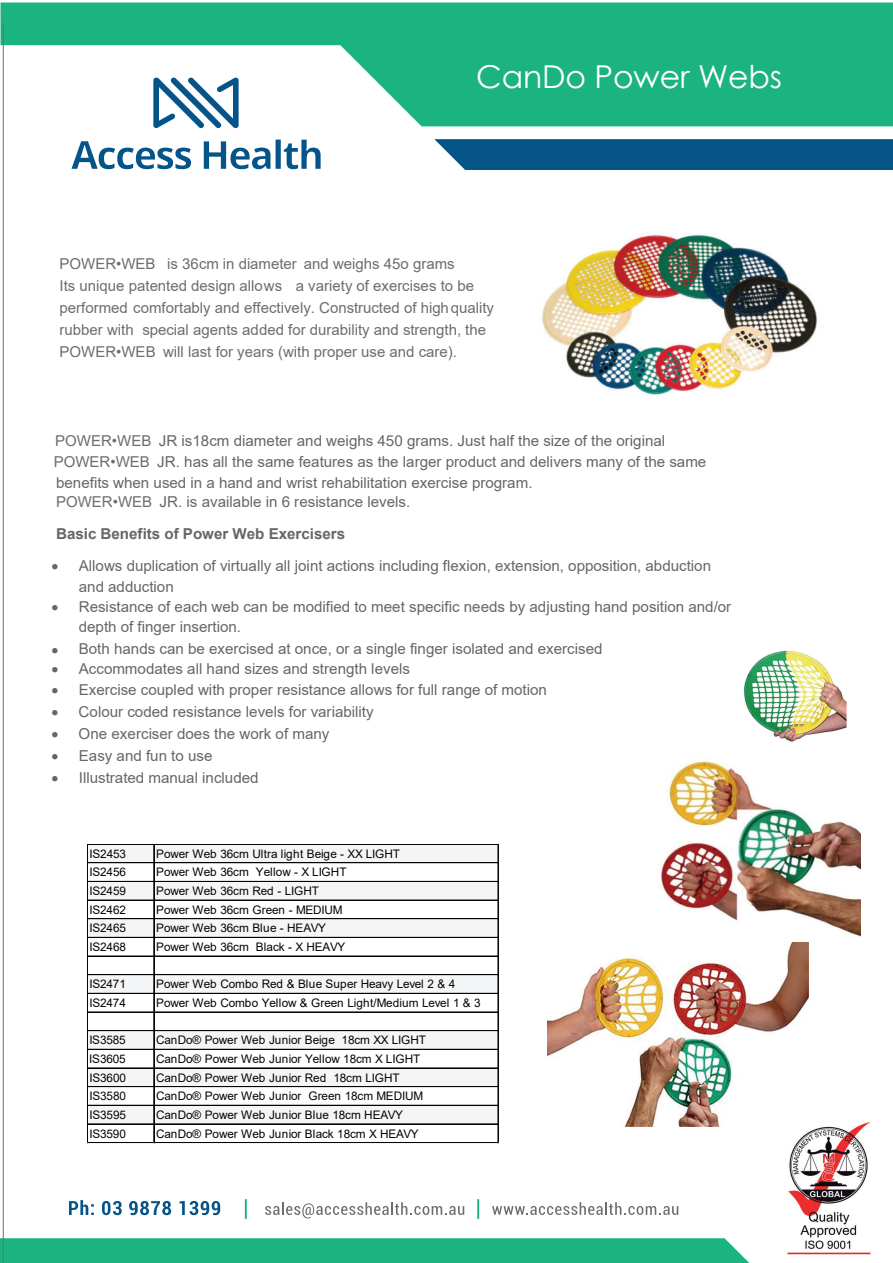
<style>
.page{position:relative;width:893px;height:1263px;background:#fff}
.page>*{position:absolute;margin:0;border:0;box-sizing:border-box;transform-origin:0 0}
.t1{font:31.5px "Century Gothic";letter-spacing:-.005em;color:#fff}
.t2{font:15px/22px "Arial";color:#646669}
.t3{font:15px/21.9px "Arial";color:#6c6d70}
.t4{font:11.85px "Arial";letter-spacing:-.015em;color:#040503}
.s1{color:#6c6d70}
.s2{font-weight:700}
</style>
<div class="page">
<svg style="left:1px;top:3px;width:892px;height:123px;fill:#1bb481"></svg>
<div style="left:434px;top:139px;width:459px;height:31px;background:#045389"></div>
<svg style="left:71px;top:78px;width:250px;height:91px"></svg>
<img style="left:547px;top:942px;width:261px;height:184px">
<img style="left:661px;top:761px;width:199px;height:176px">
<img style="left:744px;top:650px;width:103px;height:92px">
<img style="left:786px;top:1122px;width:85px;height:133px">
<div style="left:0;top:1238px;width:750px;height:25px;background:#1bb481"></div>
<svg style="left:69px;top:1200px;width:25px;height:15px"></svg>
<svg style="left:102px;top:1201px;width:20px;height:14px"></svg>
<svg style="left:129px;top:1201px;width:42px;height:14px"></svg>
<svg style="left:180px;top:1201px;width:40px;height:14px"></svg>
<svg style="left:265px;top:1202px;width:199px;height:16px"></svg>
<svg style="left:492px;top:1202px;width:186px;height:13px"></svg>
<hr style="left:245px;top:1199px;width:2px;height:20px;background:#1bb481">
<hr style="left:477px;top:1199px;width:2px;height:20px;background:#1bb481">
<img style="left:542px;top:233px;width:275px;height:163px">
<div style="left:87px;top:845px;width:411px;height:18px;background:#f4f5f6"></div>
<div style="left:87px;top:881px;width:411px;height:20px;background:#f4f5f6"></div>
<div style="left:87px;top:919px;width:411px;height:19px;background:#f4f5f6"></div>
<div style="left:87px;top:975px;width:411px;height:19px;background:#f4f5f6"></div>
<div style="left:87px;top:1031px;width:411px;height:19px;background:#f4f5f6"></div>
<div style="left:87px;top:1068px;width:411px;height:19px;background:#f4f5f6"></div>
<div style="left:87px;top:1105px;width:411px;height:19px;background:#f4f5f6"></div>
<hr style="left:87px;top:844px;width:411px;height:1px;background:#040503">
<hr style="left:87px;top:862px;width:411px;height:1px;background:#040503">
<hr style="left:87px;top:863px;width:411px;height:1px;background:#040503">
<hr style="left:87px;top:881px;width:411px;height:1px;background:#040503">
<hr style="left:87px;top:900px;width:411px;height:1px;background:#040503">
<hr style="left:87px;top:918px;width:411px;height:1px;background:#040503">
<hr style="left:87px;top:919px;width:411px;height:1px;background:#040503">
<hr style="left:87px;top:937px;width:411px;height:1px;background:#040503">
<hr style="left:87px;top:956px;width:411px;height:1px;background:#040503">
<hr style="left:87px;top:974px;width:411px;height:1px;background:#040503">
<hr style="left:87px;top:975px;width:411px;height:1px;background:#040503">
<hr style="left:87px;top:993px;width:411px;height:1px;background:#040503">
<hr style="left:87px;top:1012px;width:411px;height:1px;background:#040503">
<hr style="left:87px;top:1030px;width:411px;height:1px;background:#040503">
<hr style="left:87px;top:1031px;width:411px;height:1px;background:#040503">
<hr style="left:87px;top:1049px;width:411px;height:1px;background:#040503">
<hr style="left:87px;top:1068px;width:411px;height:1px;background:#040503">
<hr style="left:87px;top:1086px;width:411px;height:1px;background:#040503">
<hr style="left:87px;top:1087px;width:411px;height:1px;background:#040503">
<hr style="left:87px;top:1105px;width:411px;height:1px;background:#040503">
<hr style="left:87px;top:1124px;width:411px;height:1px;background:#040503">
<hr style="left:87px;top:844px;width:1px;height:299px;background:#040503">
<hr style="left:153px;top:845px;width:1px;height:298px;background:#040503">
<hr style="left:154px;top:845px;width:1px;height:298px;background:#040503">
<hr style="left:87px;top:1142px;width:411px;height:1px;background:#040503">
<hr style="left:87px;top:1143px;width:411px;height:1px;background:#040503">
<hr style="left:498px;top:845px;width:1px;height:298px;background:#040503">
<h1 class="t1" style="left:476px;top:56px;width:307px">CanDo Power Webs</h1>
<p class="t3" style="left:60px;top:253px;width:436px">POWER•WEB is 36cm in diameter and weighs 45o grams<br>Its unique patented design allows a variety of exercises to be performed comfortably and effectively. Constructed of high quality rubber with special agents added for durability and strength, the POWER•WEB will last for years (with proper use and care).</p>
<p class="t2" style="left:54px;top:430px;width:654px;line-height:21px"><span class="s1">POWER•WEB</span> JR is18cm diameter and weighs 450 grams. Just half the size of the original<br><span class="s1">POWER•WEB</span> JR. has all the same features as the larger product and delivers many of the same benefits when used in a hand and wrist rehabilitation exercise program.</p>
<p class="t2" style="left:56px;top:486px;width:356px;line-height:31.7px"><span class="s1">POWER•WEB</span> JR. is available in 6 resistance levels.<br><span class="s2">Basic Benefits of Power Web Exercisers</span></p>
<p class="t2" style="left:79px;top:556px;width:654px;line-height:20.5px">Allows duplication of virtually all joint actions including flexion, extension, opposition, abduction and adduction<br>Resistance of each web can be modified to meet specific needs by adjusting hand position and/or</p>
<p class="t2" style="left:79px;top:615px;width:525px">depth of finger insertion.<br>Both hands can be exercised at once, or a single finger isolated and exercised</p>
<p class="t2" style="left:79px;top:659px;width:470px;line-height:20.5px">Accommodates all hand sizes and strength levels<br>Exercise coupled with proper resistance allows for full range of motion</p>
<p class="t2" style="left:79px;top:701px;width:297px">Colour coded resistance levels for variability<br>One exerciser does the work of many<br>Easy and fun to use<br>Illustrated manual included</p>
<p class="t4" style="left:89px;top:847px;width:38px">IS2453</p>
<p class="t4" style="left:156px;top:847px;width:245px">Power Web 36cm Ultra light Beige - XX LIGHT</p>
<p class="t4" style="left:89px;top:866px;width:38px">IS2456</p>
<p class="t4" style="left:156px;top:866px;width:192px">Power Web 36cm Yellow - X LIGHT</p>
<p class="t4" style="left:89px;top:884px;width:38px">IS2459</p>
<p class="t4" style="left:156px;top:884px;width:164px">Power Web 36cm Red - LIGHT</p>
<p class="t4" style="left:89px;top:903px;width:38px">IS2462</p>
<p class="t4" style="left:156px;top:903px;width:188px">Power Web 36cm Green - MEDIUM</p>
<p class="t4" style="left:89px;top:922px;width:38px">IS2465</p>
<p class="t4" style="left:156px;top:922px;width:171px">Power Web 36cm Blue - HEAVY</p>
<p class="t4" style="left:89px;top:940px;width:38px">IS2468</p>
<p class="t4" style="left:156px;top:940px;width:191px">Power Web 36cm Black - X HEAVY</p>
<p class="t4" style="left:89px;top:978px;width:38px">IS2471</p>
<p class="t4" style="left:156px;top:978px;width:301px">Power Web Combo Red &amp; Blue Super Heavy Level 2 &amp; 4</p>
<p class="t4" style="left:89px;top:996px;width:38px">IS2474</p>
<p class="t4" style="left:156px;top:996px;width:326px">Power Web Combo Yellow &amp; Green Light/Medium Level 1 &amp; 3</p>
<p class="t4" style="left:89px;top:1034px;width:38px">IS3585</p>
<p class="t4" style="left:156px;top:1034px;width:271px">CanDo® Power Web Junior Beige 18cm XX LIGHT</p>
<p class="t4" style="left:89px;top:1052px;width:38px">IS3605</p>
<p class="t4" style="left:156px;top:1052px;width:266px">CanDo® Power Web Junior Yellow 18cm X LIGHT</p>
<p class="t4" style="left:89px;top:1071px;width:38px">IS3600</p>
<p class="t4" style="left:156px;top:1071px;width:245px">CanDo® Power Web Junior Red 18cm LIGHT</p>
<p class="t4" style="left:89px;top:1090px;width:38px">IS3580</p>
<p class="t4" style="left:156px;top:1090px;width:269px">CanDo® Power Web Junior Green 18cm MEDIUM</p>
<p class="t4" style="left:89px;top:1108px;width:38px">IS3595</p>
<p class="t4" style="left:156px;top:1108px;width:248px">CanDo® Power Web Junior Blue 18cm HEAVY</p>
<p class="t4" style="left:89px;top:1127px;width:38px">IS3590</p>
<p class="t4" style="left:156px;top:1127px;width:264px">CanDo® Power Web Junior Black 18cm X HEAVY</p>
</div>
